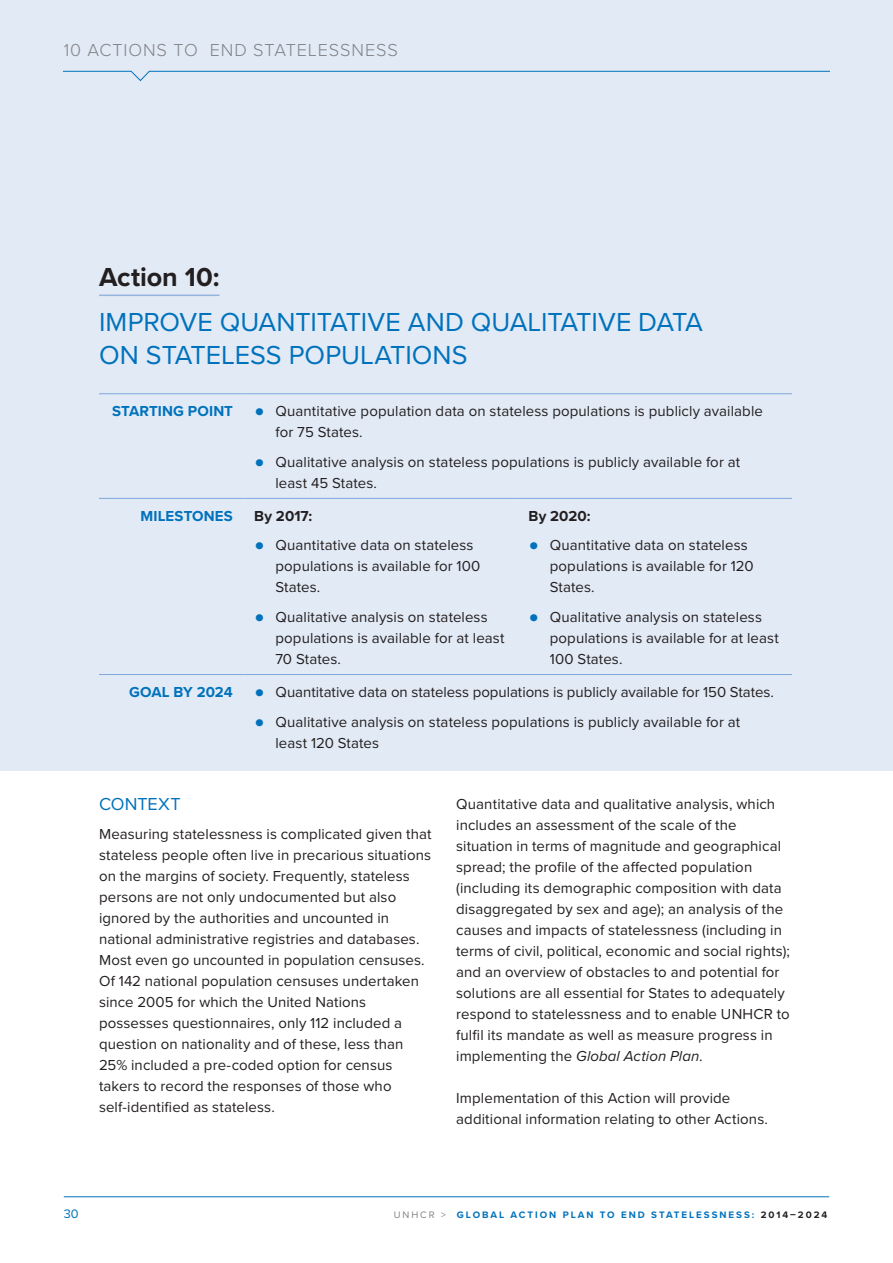
<style>
.page{position:relative;width:893px;height:1263px;background:#fff}
.page>*{position:absolute;margin:0;border:0;box-sizing:border-box;transform-origin:0 0}
.t1{font:27px/32.4px "Proxima Nova";letter-spacing:-.005em;color:#0072bc}
.t2{font:700 27px "Proxima Nova";color:#231f20}
.t3{font:300 18px "Proxima Nova";letter-spacing:.05em;color:#808285}
.t4{font:18px "Proxima Nova";color:#0072bc}
.t5{font:15px/21px "Proxima Nova";letter-spacing:.005em;color:#231f20}
.t6{font:700 15px "Proxima Nova";letter-spacing:.005em;color:#231f20}
.t7{font:700 15px "Proxima Nova";letter-spacing:.01em;color:#0072bc}
.t8{font:12.75px "Proxima Nova";color:#0072bc}
.t9{font:700 9.75px "Proxima Nova";letter-spacing:.2em;color:#0072bc}
.s1{font-weight:700;color:#0072bc}
.s2{font-weight:700;font-size:30px;color:#0072bc}
.s3{font-style:italic}
.s4{font-weight:400;color:#808285}
.s5{color:#231f20}
</style>
<div class="page">
<div style="left:0;top:0;width:893px;height:770px;background:#e2eaf6"></div>
<hr style="left:99px;top:295px;width:121px;height:1px;background:#96b5de">
<hr style="left:99px;top:393px;width:145px;height:1px;background:#7ea7d8">
<hr style="left:244px;top:393px;width:274px;height:1px;background:#7ea7d8">
<hr style="left:518px;top:393px;width:274px;height:1px;background:#7ea7d8">
<hr style="left:99px;top:498px;width:145px;height:1px;background:#7ea7d8">
<hr style="left:244px;top:498px;width:274px;height:1px;background:#7ea7d8">
<hr style="left:518px;top:498px;width:274px;height:1px;background:#7ea7d8">
<hr style="left:99px;top:674px;width:145px;height:1px;background:#7ea7d8">
<hr style="left:244px;top:674px;width:274px;height:1px;background:#7ea7d8">
<hr style="left:518px;top:674px;width:274px;height:1px;background:#7ea7d8">
<svg style="left:64px;top:71px;width:765px;height:10px"></svg>
<hr style="left:64px;top:1196px;width:765px;height:1px;background:#0072bc">
<p class="t3" style="left:64px;top:39px;width:37px">10 ACT</p>
<p class="t3" style="left:124px;top:39px;width:19px">IONS</p>
<p class="t3" style="left:173px;top:39px;width:13px">TO</p>
<p class="t3" style="left:210px;top:39px;width:121px">EN D STATELESSNESS</p>
<h1 class="t2" style="left:99px;top:261px;width:122px">Action 10:</h1>
<h1 class="t1" style="left:99px;top:307px;width:606px">IMPROVE QUANTITATIVE AND QUALITATIVE DATA<br>ON STATELESS POPULATIONS</h1>
<p class="t5" style="left:275px;top:401px;width:489px;text-indent:-163px"><span class="s1">STARTING POINT</span> <span class="s2">•</span> Quantitative population data on stateless populations is publicly available for 75 States.</p>
<p class="t5" style="left:275px;top:451px;width:466px;text-indent:-21px"><span class="s2">•</span> Qualitative analysis on stateless populations is publicly available for at least 45 States.</p>
<p class="t7" style="left:141px;top:507px;width:94px">MILESTONES</p>
<p class="t6" style="left:254px;top:507px;width:60px">By 2017:</p>
<p class="t5" style="left:275px;top:535px;width:206px;text-indent:-21px"><span class="s2">•</span> Quantitative data on stateless populations is available for 100<br>States.</p>
<p class="t5" style="left:275px;top:607px;width:231px;text-indent:-21px"><span class="s2">•</span> Qualitative analysis on stateless populations is available for at least<br>70 States.</p>
<p class="t6" style="left:528px;top:507px;width:64px">By 2020:</p>
<p class="t5" style="left:550px;top:535px;width:205px;text-indent:-21px"><span class="s2">•</span> Quantitative data on stateless populations is available for 120<br>States.</p>
<p class="t5" style="left:550px;top:607px;width:231px;text-indent:-21px"><span class="s2">•</span> Qualitative analysis on stateless populations is available for at least<br>100 States.</p>
<p class="t5" style="left:129px;top:682px;width:646px"><span class="s1">GOAL BY 2024</span> <span class="s2">•</span> Quantitative data on stateless populations is publicly available for 150 States.</p>
<p class="t5" style="left:275px;top:711px;width:466px;text-indent:-21px"><span class="s2">•</span> Qualitative analysis on stateless populations is publicly available for at least 120 States</p>
<p class="t4" style="left:99px;top:793px;width:83px">CONTEXT</p>
<p class="t5" style="left:99px;top:824px;width:334px">Measuring statelessness is complicated given that stateless people often live in precarious situations on the margins of society. Frequently, stateless persons are not only undocumented but also ignored by the authorities and uncounted in national administrative registries and databases.<br>Most even go uncounted in population censuses.<br>Of 142 national population censuses undertaken since 2005 for which the United Nations possesses questionnaires, only 112 included a question on nationality and of these, less than 25% included a pre-coded option for census takers to record the responses of those who self-identified as stateless.</p>
<p class="t5" style="left:456px;top:794px;width:335px">Quantitative data and qualitative analysis, which includes an assessment of the scale of the situation in terms of magnitude and geographical spread; the profile of the affected population (including its demographic composition with data disaggregated by sex and age); an analysis of the causes and impacts of statelessness (including in terms of civil, political, economic and social rights); and an overview of obstacles to and potential for solutions are all essential for States to adequately respond to statelessness and to enable UNHCR to fulfil its mandate as well as measure progress in implementing the <span class="s3">Global Action Plan</span>.</p>
<p class="t5" style="left:456px;top:1088px;width:313px">Implementation of this Action will provide additional information relating to other Actions.</p>
<p class="t8" style="left:64px;top:1206px;width:16px">30</p>
<p class="t9" style="left:394px;top:1209px;width:435px"><span class="s4">UNHCR &gt;</span> GLOBAL ACTION PLAN TO END STATELESSNESS: <span class="s5">2014–2024</span></p>
</div>
